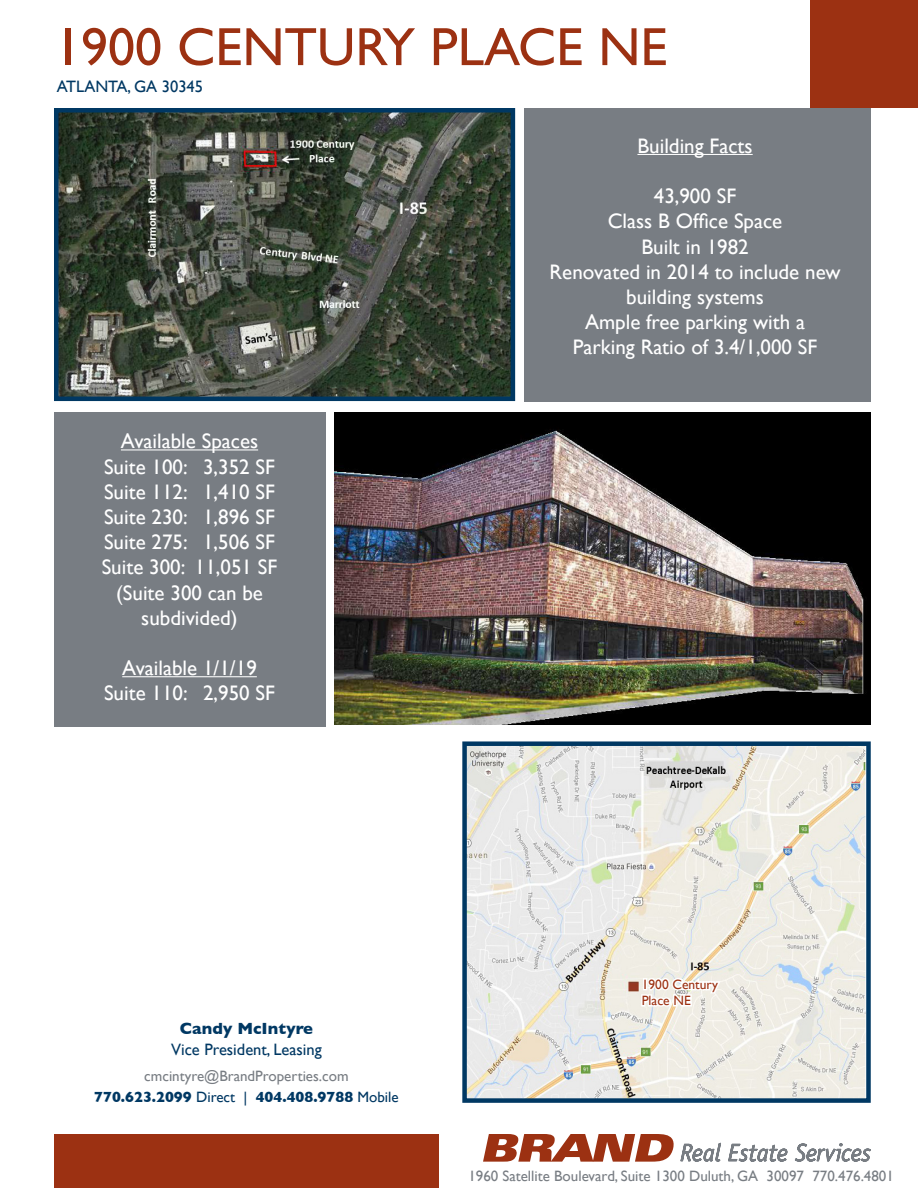
<style>
.page{position:relative;width:918px;height:1188px;background:#fff}
.page>*{position:absolute;margin:0;border:0;box-sizing:border-box;transform-origin:0 0}
.t1{font:54px "Gill Sans";color:#9c3112}
.t2{font:21px/25.2px "Gill Sans";color:#fff;text-align:center}
.t3{font:16.5px "Gill Sans";color:#003863}
.t4{font:700 16.5px "Gill Sans";color:#003863}
.t5{font:15px "Gill Sans";color:#787d83}
.t6{font:700 15px "Gill Sans";color:#003863}
.t7{font:13.5px "Gill Sans";color:#9c3112}
.s1{font-weight:400}
</style>
<div class="page">
<div style="left:810px;top:0;width:108px;height:108px;background:#9c3112"></div>
<div style="left:54px;top:1134px;width:385px;height:54px;background:#9c3112"></div>
<svg style="left:483px;top:1134px;width:191px;height:28px"></svg>
<svg style="left:681px;top:1143px;width:190px;height:19px"></svg>
<img style="left:467px;top:746px;width:399px;height:352px">
<div style="left:462px;top:741px;width:409px;height:362px;border:4px solid #003863"></div>
<img style="left:59px;top:113px;width:451px;height:283px">
<div style="left:54px;top:108px;width:461px;height:293px;border:4px solid #003863"></div>
<div style="left:524px;top:108px;width:347px;height:293px;background:#787d83"></div>
<hr style="left:637px;top:154px;width:116px;height:1px;background:#fff">
<img style="left:334px;top:413px;width:537px;height:312px">
<div style="left:54px;top:413px;width:271px;height:314px;background:#787d83"></div>
<hr style="left:121px;top:449px;width:137px;height:1px;background:#fff">
<hr style="left:122px;top:676px;width:135px;height:1px;background:#fff">
<svg style="left:640px;top:974px;width:83px;height:35px"></svg>
<p class="t1" style="left:54px;top:15px;width:615px">1900 CENTURY PLACE NE</p>
<p class="t3" style="left:57px;top:76px;width:148px">ATLANTA, GA 30345</p>
<p class="t2" style="left:121px;top:428px;width:139px">Available Spaces</p>
<p class="t2" style="left:104px;top:454px;width:173px">Suite 100: 3,352 SF</p>
<p class="t2" style="left:104px;top:479px;width:173px">Suite 112: 1,410 SF</p>
<p class="t2" style="left:104px;top:504px;width:173px">Suite 230: 1,896 SF</p>
<p class="t2" style="left:104px;top:529px;width:173px">Suite 275: 1,506 SF</p>
<p class="t2" style="left:102px;top:554px;width:177px">Suite 300: 11,051 SF</p>
<p class="t2" style="left:116px;top:580px;width:148px">(Suite 300 can be</p>
<p class="t2" style="left:141px;top:605px;width:98px">subdivided)</p>
<p class="t2" style="left:122px;top:655px;width:136px">Available 1/1/19</p>
<p class="t2" style="left:104px;top:680px;width:173px">Suite 110: 2,950 SF</p>
<p class="t2" style="left:637px;top:133px;width:117px">Building Facts</p>
<p class="t2" style="left:654px;top:183px;width:84px">43,900 SF</p>
<p class="t2" style="left:608px;top:209px;width:176px">Class B Office Space</p>
<p class="t2" style="left:641px;top:234px;width:109px">Built in 1982</p>
<p class="t2" style="left:550px;top:259px;width:292px">Renovated in 2014 to include new building systems</p>
<p class="t2" style="left:585px;top:309px;width:222px">Ample free parking with a</p>
<p class="t2" style="left:573px;top:335px;width:246px">Parking Ratio of 3.4/1,000 SF</p>
<p class="t4" style="left:180px;top:1019px;width:135px">Candy McIntyre</p>
<p class="t3" style="left:171px;top:1040px;width:152px">Vice President, Leasing</p>
<p class="t5" style="left:144px;top:1067px;width:206px">cmcintyre@BrandProperties.com</p>
<p class="t6" style="left:94px;top:1088px;width:306px">770.623.2099 <span class="s1">Direct |</span> 404.408.9788 <span class="s1">Mobile</span></p>
<p class="t7" style="left:642px;top:976px;width:78px">1900 Century</p>
<p class="t7" style="left:642px;top:993px;width:51px">Place NE</p>
<p class="t5" style="left:468px;top:1167px;width:427px">1960 Satellite Boulevard, Suite 1300 Duluth, GA 30097 770.476.4801</p>
</div>
